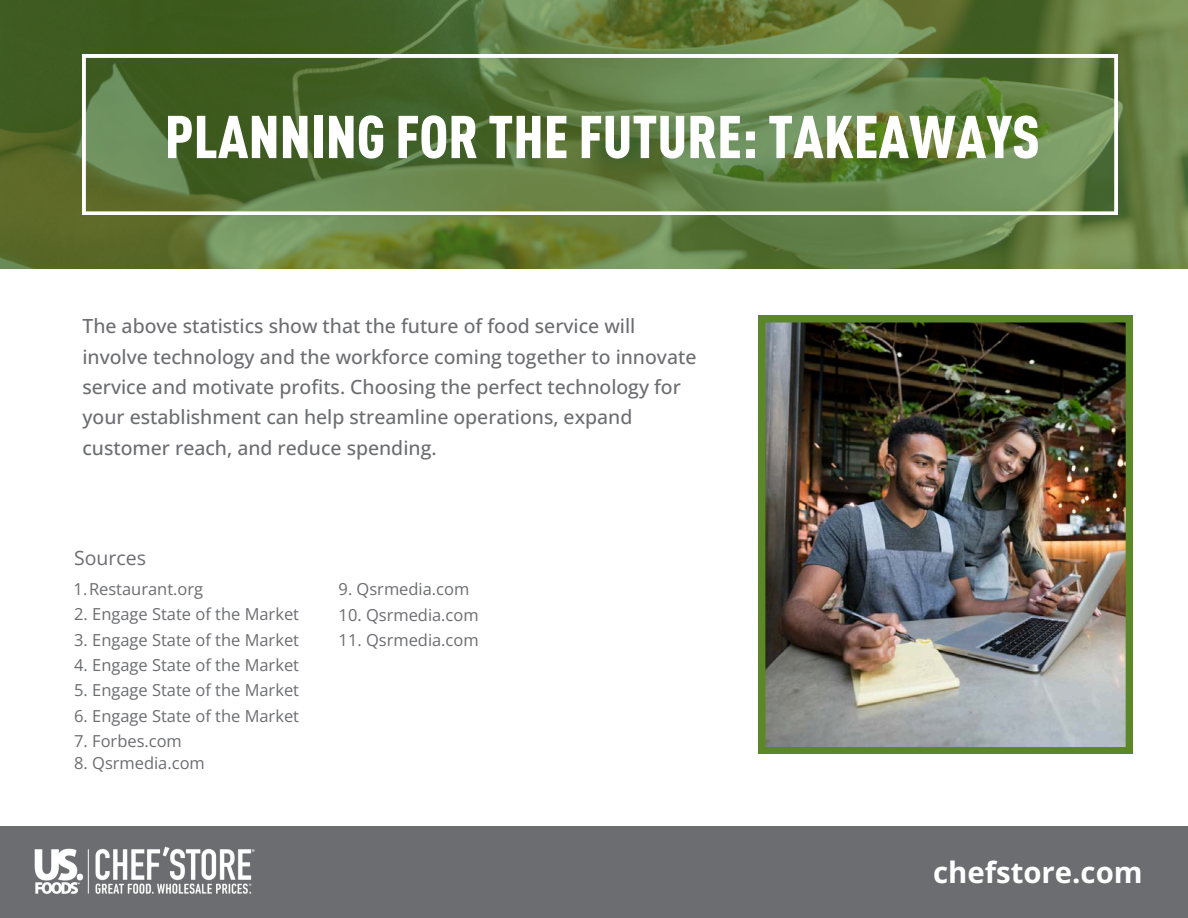
<style>
.page{position:relative;width:1188px;height:918px;background:#fff}
.page>*{position:absolute;margin:0;border:0;box-sizing:border-box;transform-origin:0 0}
.t1{font:900 condensed 59.4px "DIN Arabic";color:#fff}
.t2{font:700 29.4px "Open Sans";color:#fff}
.t3{font:500 19.5px/30.3px "Open Sans";color:#6c6d70}
.t4{font:19.5px "Open Sans";color:#6c6d70}
.t5{font:16.5px "Open Sans";color:#6c6d70}
</style>
<div class="page">
<div style="left:0;top:826px;width:1188px;height:92px;background:#6c6d70"></div>
<img style="left:34px;top:846px;width:221px;height:48px">
<img style="left:0;top:0;width:1188px;height:269px">
<svg style="left:83px;top:55px;width:1034px;height:159px;background:#627f46"></svg>
<img style="left:759px;top:316px;width:373px;height:437px">
<h4 class="t1" style="left:165px;top:113px;width:877px">PLANNING FOR THE FUTURE: TAKEAWAYS</h4>
<p class="t3" style="left:82px;top:310px;width:615px">The above statistics show that the future of food service will involve technology and the workforce coming together to innovate service and motivate profits. Choosing the perfect technology for your establishment can help streamline operations, expand customer reach, and reduce spending.</p>
<p class="t4" style="left:74px;top:544px;width:73px">Sources</p>
<p class="t5" style="left:74px;top:578px;width:131px">1.Restaurant.org</p>
<p class="t5" style="left:74px;top:603px;width:226px">2. Engage State of the Market</p>
<p class="t5" style="left:74px;top:628px;width:226px">3. Engage State of the Market</p>
<p class="t5" style="left:74px;top:653px;width:226px">4. Engage State of the Market</p>
<p class="t5" style="left:74px;top:679px;width:226px">5. Engage State of the Market</p>
<p class="t5" style="left:74px;top:704px;width:226px">6. Engage State of the Market</p>
<p class="t5" style="left:74px;top:729px;width:109px">7. Forbes.com</p>
<p class="t5" style="left:74px;top:751px;width:132px">8. Qsrmedia.com</p>
<p class="t5" style="left:339px;top:578px;width:132px">9. Qsrmedia.com</p>
<p class="t5" style="left:339px;top:603px;width:142px">10. Qsrmedia.com</p>
<p class="t5" style="left:339px;top:628px;width:142px">11. Qsrmedia.com</p>
<h3 class="t2" style="left:933px;top:852px;width:211px">chefstore.com</h3>
</div>
